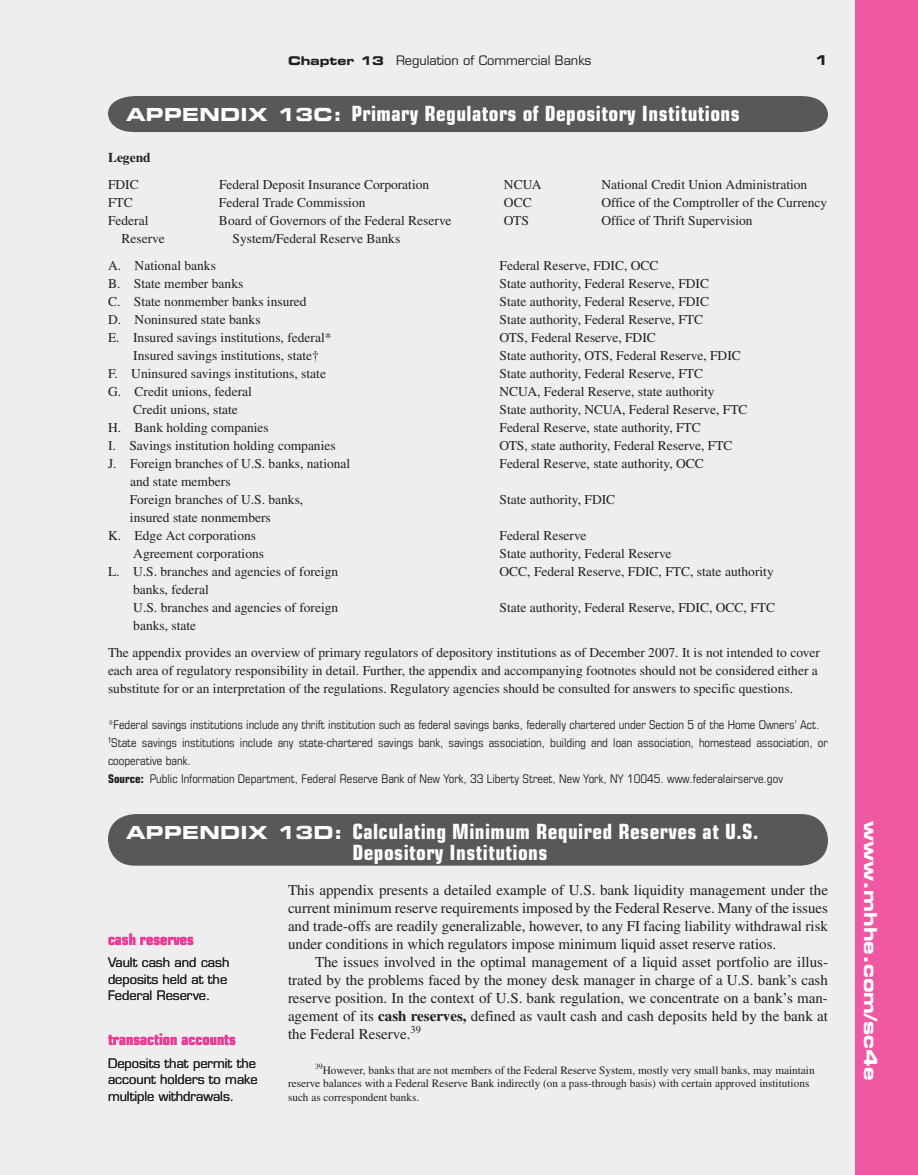
<style>
.page{position:relative;width:918px;height:1175px;background:#fff}
.page>*{position:absolute;margin:0;border:0;box-sizing:border-box;transform-origin:0 0}
.t1{font:700 condensed 21px/21px "Eurostile";letter-spacing:.02em;color:#fff}
.t2{font:18px "Eurostile Bold Extended Two";letter-spacing:.005em;color:#fff}
.t3{font:700 condensed 15.75px "Eurostile";color:#ed3896}
.t4{font:15px/18px "Times";color:#231f20;text-align:justify}
.t5{font:13.5px/18px "Times";color:#231f20}
.t6{font:700 13.5px "Times";color:#231f20}
.t7{font:13.5px "Eurostile Bold Extended Two";color:#231f20}
.t8{font:12.75px/16.5px "Eurostile";color:#231f20}
.t9{font:condensed 12px/18px "Eurostile";color:#231f20}
.t10{font:11.25px/13.5px "Times";color:#231f20}
.s1{font-family:"Eurostile Bold Extended Two";font-size:12px}
.s2{font-family:"Eurostile Bold Extended Two";font-weight:400;font-stretch:normal;font-size:18px}
.s3{font-weight:700}
</style>
<div class="page">
<div style="left:0;top:0;width:855px;height:1174px;background:#eeeeef"></div>
<div style="left:855px;top:0;width:63px;height:1174px;background:#ef59a1"></div>
<div style="left:108px;top:96px;width:720px;height:36px;background:#57585a"></div>
<div style="left:108px;top:814px;width:720px;height:51px;background:#57585a"></div>
<p class="t8" style="left:288px;top:53px;width:305px"><span class="s1">Chapter 13</span> Regulation of Commercial Banks</p>
<p class="t7" style="left:815px;top:55px;width:15px">1</p>
<h1 class="t1" style="left:126px;top:105px;width:615px"><span class="s2">APPENDIX 13C:</span> Primary Regulators of Depository Institutions</h1>
<p class="t6" style="left:108px;top:152px;width:44px">Legend</p>
<p class="t5" style="left:108px;top:176px;width:32px">FDIC</p>
<p class="t5" style="left:219px;top:176px;width:212px">Federal Deposit Insurance Corporation</p>
<p class="t5" style="left:504px;top:176px;width:39px">NCUA</p>
<p class="t5" style="left:601px;top:176px;width:207px">National Credit Union Administration</p>
<p class="t5" style="left:108px;top:194px;width:26px">FTC</p>
<p class="t5" style="left:219px;top:194px;width:148px">Federal Trade Commission</p>
<p class="t5" style="left:504px;top:194px;width:29px">OCC</p>
<p class="t5" style="left:602px;top:194px;width:227px">Office of the Comptroller of the Currency</p>
<p class="t5" style="left:108px;top:212px;width:42px">Federal</p>
<p class="t5" style="left:219px;top:212px;width:234px">Board of Governors of the Federal Reserve</p>
<p class="t5" style="left:504px;top:212px;width:26px">OTS</p>
<p class="t5" style="left:601px;top:212px;width:153px">Office of Thrift Supervision</p>
<p class="t5" style="left:122px;top:230px;width:45px">Reserve</p>
<p class="t5" style="left:232px;top:230px;width:169px">System/Federal Reserve Banks</p>
<p class="t5" style="left:108px;top:257px;width:109px">A. National banks</p>
<p class="t5" style="left:500px;top:257px;width:161px">Federal Reserve, FDIC, OCC</p>
<p class="t5" style="left:108px;top:275px;width:137px">B. State member banks</p>
<p class="t5" style="left:499px;top:275px;width:211px">State authority, Federal Reserve, FDIC</p>
<p class="t5" style="left:108px;top:293px;width:200px">C. State nonmember banks insured</p>
<p class="t5" style="left:499px;top:293px;width:211px">State authority, Federal Reserve, FDIC</p>
<p class="t5" style="left:108px;top:311px;width:154px">D. Noninsured state banks</p>
<p class="t5" style="left:500px;top:311px;width:205px">State authority, Federal Reserve, FTC</p>
<p class="t5" style="left:108px;top:329px;width:225px">E. Insured savings institutions, federal*</p>
<p class="t5" style="left:500px;top:329px;width:158px">OTS, Federal Reserve, FDIC</p>
<p class="t5" style="left:133px;top:347px;width:187px">Insured savings institutions, state†</p>
<p class="t5" style="left:500px;top:347px;width:243px">State authority, OTS, Federal Reserve, FDIC</p>
<p class="t5" style="left:108px;top:365px;width:220px">F. Uninsured savings institutions, state</p>
<p class="t5" style="left:500px;top:365px;width:205px">State authority, Federal Reserve, FTC</p>
<p class="t5" style="left:108px;top:383px;width:145px">G. Credit unions, federal</p>
<p class="t5" style="left:499px;top:383px;width:217px">NCUA, Federal Reserve, state authority</p>
<p class="t5" style="left:133px;top:401px;width:106px">Credit unions, state</p>
<p class="t5" style="left:499px;top:401px;width:250px">State authority, NCUA, Federal Reserve, FTC</p>
<p class="t5" style="left:108px;top:419px;width:162px">H. Bank holding companies</p>
<p class="t5" style="left:499px;top:419px;width:203px">Federal Reserve, state authority, FTC</p>
<p class="t5" style="left:108px;top:437px;width:229px">I. Savings institution holding companies</p>
<p class="t5" style="left:499px;top:437px;width:235px">OTS, state authority, Federal Reserve, FTC</p>
<p class="t5" style="left:108px;top:455px;width:244px">J. Foreign branches of U.S. banks, national</p>
<p class="t5" style="left:499px;top:455px;width:206px">Federal Reserve, state authority, OCC</p>
<p class="t5" style="left:130px;top:473px;width:175px">and state members<br>Foreign branches of U.S. banks,</p>
<p class="t5" style="left:499px;top:491px;width:117px">State authority, FDIC</p>
<p class="t5" style="left:108px;top:509px;width:164px;text-indent:22px">insured state nonmembers<br>K. Edge Act corporations</p>
<p class="t5" style="left:499px;top:527px;width:89px">Federal Reserve</p>
<p class="t5" style="left:133px;top:545px;width:132px">Agreement corporations</p>
<p class="t5" style="left:499px;top:545px;width:174px">State authority, Federal Reserve</p>
<p class="t5" style="left:108px;top:563px;width:232px">L. U.S. branches and agencies of foreign</p>
<p class="t5" style="left:499px;top:563px;width:276px">OCC, Federal Reserve, FDIC, FTC, state authority</p>
<p class="t5" style="left:133px;top:581px;width:207px">banks, federal<br>U.S. branches and agencies of foreign</p>
<p class="t5" style="left:499px;top:599px;width:277px">State authority, Federal Reserve, FDIC, OCC, FTC</p>
<p class="t5" style="left:108px;top:612px;width:713px;line-height:27.6px;text-indent:25px">banks, state<br>The appendix provides an overview of primary regulators of depository institutions as of December 2007. It is not intended to cover</p>
<p class="t5" style="left:108px;top:663px;width:711px">each area of regulatory responsibility in detail. Further, the appendix and accompanying footnotes should not be considered either a substitute for or an interpretation of the regulations. Regulatory agencies should be consulted for answers to specific questions.</p>
<p class="t9" style="left:108px;top:717px;width:721px">* Federal savings institutions include any thrift institution such as federal savings banks, federally chartered under Section 5 of the Home Owners’ Act. <sup>†</sup>State savings institutions include any state-chartered savings bank, savings association, building and loan association, homestead association, or cooperative bank.<br><span class="s3">Source:</span> Public Information Department, Federal Reserve Bank of New York, 33 Liberty Street, New York, NY 10045. www.federalairserve.gov</p>
<h1 class="t1" style="left:352px;top:823px;width:407px;text-indent:-226px"><span class="s2">APPENDIX 13D:</span> Calculating Minimum Required Reserves at U.S.<br>Depository Institutions</h1>
<p class="t4" style="left:288px;top:882px;width:542px">This appendix presents a detailed example of U.S. bank liquidity management under the current minimum reserve requirements imposed by the Federal Reserve. Many of the issues and trade-offs are readily generalizable, however, to any FI facing liability withdrawal risk under conditions in which regulators impose minimum liquid asset reserve ratios.</p>
<p class="t4" style="left:288px;top:954px;width:542px;text-indent:27px">The issues involved in the optimal management of a liquid asset portfolio are illus&shy;trated by the problems faced by the money desk manager in charge of a U.S. bank’s cash reserve position. In the context of U.S. bank regulation, we concentrate on a bank’s man&shy;agement of its <span class="s3">cash reserves,</span> defined as vault cash and cash deposits held by the bank at the Federal Reserve. <sup>39</sup></p>
<p class="t10" style="left:288px;top:1064px;width:528px;text-indent:27px"><sup>39</sup>However, banks that are not members of the Federal Reserve System, mostly very small banks, may maintain reserve balances with a Federal Reserve Bank indirectly (on a pass-through basis) with certain approved institutions such as correspondent banks.</p>
<p class="t3" style="left:108px;top:933px;width:88px">cash reserves</p>
<p class="t8" style="left:108px;top:955px;width:123px">Vault cash and cash deposits held at the<br>Federal Reserve.</p>
<p class="t3" style="left:108px;top:1033px;width:130px">transaction accounts</p>
<p class="t8" style="left:108px;top:1056px;width:151px">Deposits that permit the account holders to make multiple withdrawals.</p>
<p class="t3" style="left:160px;top:933px;width:29px">e e</p>
<p class="t8" style="left:115px;top:988px;width:23px">e e</p>
<h2 class="t2" style="left:877px;top:821px;width:261px;rotate:90deg">www.mhhe.com/sc4e</h2>
</div>
